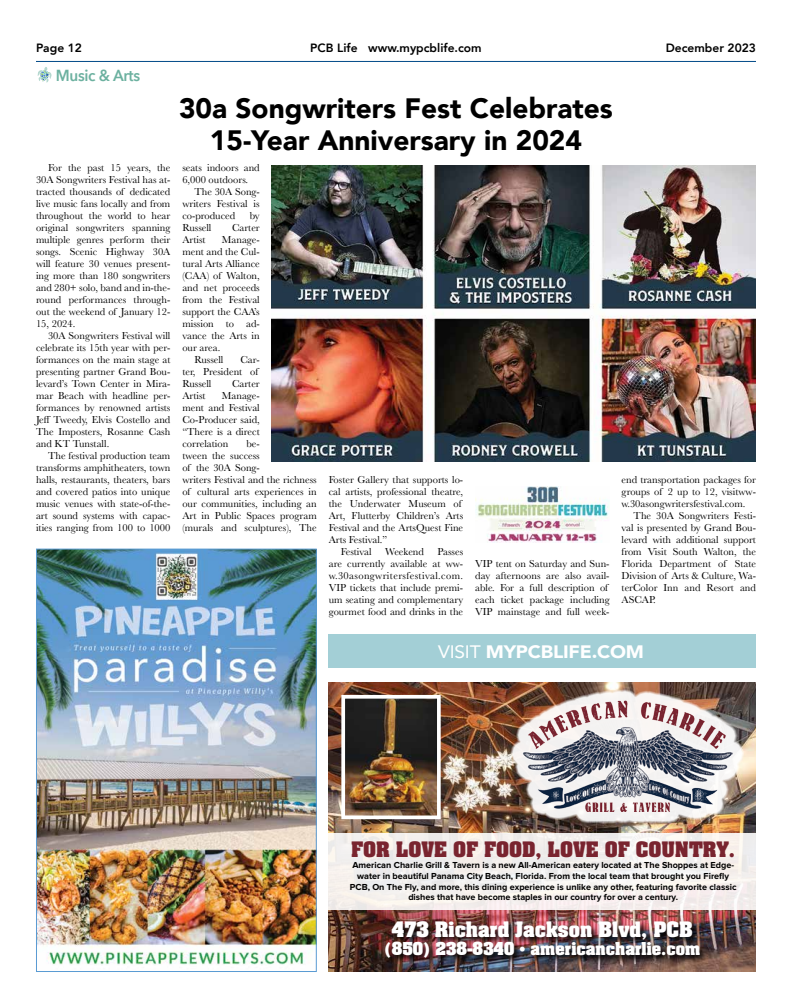
<style>
.page{position:relative;width:792px;height:1008px;background:#fff}
.page>*{position:absolute;margin:0;border:0;box-sizing:border-box;transform-origin:0 0}
.t1{font:900 28px/32px "Avenir";color:#000;text-align:center}
.t2{font:700 18.1px "Aardvark";color:#79242f}
.t3{font:700 18.1px "Aardvark";color:#fff}
.t4{font:900 18px "Avenir";letter-spacing:-.01em;color:#fff;scale:1.07 1}
.t5{font:600 16px "Avenir Next";letter-spacing:-.02em;color:#6cb1a0;scale:.95 1}
.t6{font:700 15.1px "Aardvark";color:#fff}
.t7{font:800 12px "Avenir";color:#000}
.t8{font:10.5px/12px "Baskerville";color:#000;text-align:justify}
.t9{font:700 9.1px/10.9px "Proxima Nova";color:#000;text-align:center}
.s1{font-weight:400}
</style>
<div class="page">
<hr style="left:36px;top:61px;width:720px;height:1px;background:#004988">
<svg style="left:38px;top:67px;width:14px;height:16px"></svg>
<img style="left:329px;top:682px;width:427px;height:290px">
<div style="left:329px;top:833px;width:427px;height:77px;background:#f4efed"></div>
<div style="left:511px;top:689px;width:233px;height:135px;background:#fff;opacity:.94"></div>
<img style="left:523px;top:701px;width:209px;height:110px">
<img style="left:346px;top:700px;width:90px;height:114px">
<div style="left:341px;top:695px;width:100px;height:124px;border:4px solid #fff"></div>
<img style="left:383px;top:919px;width:325px;height:47px">
<img style="left:38px;top:551px;width:277px;height:414px">
<div style="left:36px;top:549px;width:281px;height:423px;border:1px solid #5a9bd3"></div>
<img style="left:272px;top:166px;width:484px;height:296px">
<img style="left:475px;top:487px;width:134px;height:55px">
<div style="left:329px;top:634px;width:427px;height:34px;background:#a3cfd6"></div>
<p class="t7" style="left:36px;top:39px;width:47px">Page 12</p>
<p class="t7" style="left:310px;top:39px;width:173px">PCB Life www.mypcblife.com</p>
<p class="t7" style="left:666px;top:39px;width:92px">December 2023</p>
<h3 class="t5" style="left:56px;top:62px;width:90px">Music &amp; Arts</h3>
<p class="t8" style="left:36px;top:162px;width:136px;text-indent:12px">For the past 15 years, the 30A Songwriters Festival has at&shy;tracted thousands of dedicated live music fans locally and from throughout the world to hear original songwriters spanning multiple genres perform their songs. Scenic Highway 30A will feature 30 venues present&shy;ing more than 180 songwriters and 280+ solo, band and in-the&shy;round performances through&shy;out the weekend of January 12- 15, 2024.</p>
<p class="t8" style="left:36px;top:330px;width:136px;text-indent:12px">30A Songwriters Festival will celebrate its 15th year with per&shy;formances on the main stage at presenting partner Grand Bou&shy;levard’s Town Center in Mira&shy;mar Beach with headline per&shy;formances by renowned artists Jeff Tweedy, Elvis Costello and The Imposters, Rosanne Cash and KT Tunstall.</p>
<p class="t8" style="left:36px;top:450px;width:136px;text-indent:12px">The festival production team transforms amphitheaters, town halls, restaurants, theaters, bars and covered patios into unique music venues with state-of-the&shy;art sound systems with capac&shy;ities ranging from 100 to 1000</p>
<h1 class="t1" style="left:179px;top:92px;width:435px">30a Songwriters Fest Celebrates<br>15-Year Anniversary in 2024</h1>
<p class="t8" style="left:182px;top:162px;width:79px">seats indoors and<br>6,000 outdoors.</p>
<p class="t8" style="left:182px;top:186px;width:79px;text-indent:12px">The 30A Song&shy;writers Festival is co-produced</p>
<p class="t8" style="left:250px;top:210px;width:11px">by</p>
<p class="t8" style="left:182px;top:222px;width:31px">Russell</p>
<p class="t8" style="left:232px;top:222px;width:29px">Carter</p>
<p class="t8" style="left:182px;top:234px;width:25px">Artist</p>
<p class="t8" style="left:222px;top:234px;width:39px">Manage-</p>
<p class="t8" style="left:182px;top:246px;width:79px">ment and the Cul-</p>
<p class="t8" style="left:182px;top:258px;width:79px">tural Arts Alliance</p>
<p class="t8" style="left:182px;top:270px;width:79px">(CAA) of Walton,</p>
<p class="t8" style="left:182px;top:282px;width:79px">and net proceeds</p>
<p class="t8" style="left:182px;top:294px;width:79px">from the Festival</p>
<p class="t8" style="left:182px;top:306px;width:79px">support the CAA’s</p>
<p class="t8" style="left:182px;top:318px;width:79px">mission to ad-</p>
<p class="t8" style="left:182px;top:330px;width:79px">vance the Arts in</p>
<p class="t8" style="left:182px;top:342px;width:39px">our area.</p>
<p class="t8" style="left:194px;top:354px;width:31px">Russell</p>
<p class="t8" style="left:182px;top:354px;width:79px;text-align:left;text-indent:58px">Car&shy;ter, President of<br>Russell</p>
<p class="t8" style="left:232px;top:378px;width:29px">Carter</p>
<p class="t8" style="left:182px;top:390px;width:25px">Artist</p>
<p class="t8" style="left:182px;top:390px;width:79px;text-indent:39px">Manage&shy;ment and Festival Co-Producer said, “There is a direct correlation</p>
<p class="t8" style="left:182px;top:438px;width:136px;text-align:left;text-indent:64px">be-<br>tween the success<br>of the 30A Song-<br>writers Festival and the richness of cultural arts experiences in our communities, including an<br>Art in Public Spaces program (murals and sculptures), The</p>
<p class="t8" style="left:329px;top:474px;width:136px">Foster Gallery that supports lo-</p>
<p class="t8" style="left:329px;top:486px;width:136px">cal artists, professional theatre,</p>
<p class="t8" style="left:329px;top:498px;width:134px">the Underwater Museum of</p>
<p class="t8" style="left:329px;top:510px;width:136px">Art, Flutterby Children’s Arts</p>
<p class="t8" style="left:329px;top:522px;width:136px">Festival and the ArtsQuest Fine</p>
<p class="t8" style="left:329px;top:534px;width:60px">Arts Festival.”</p>
<p class="t8" style="left:341px;top:546px;width:32px">Festival</p>
<p class="t8" style="left:385px;top:546px;width:40px">Weekend</p>
<p class="t8" style="left:329px;top:546px;width:136px;text-indent:109px">Passes are currently available at ww&shy;w.30asongwritersfestival.com.<br>VIP tickets that include premi&shy;um seating and complementary gourmet food and drinks in the</p>
<p class="t8" style="left:475px;top:558px;width:136px;text-align:left">VIP tent on Saturday and Sun&shy;day afternoons are also avail&shy;able. For a full description of each ticket package including<br>VIP mainstage and full week-</p>
<p class="t8" style="left:622px;top:474px;width:136px">end transportation packages for</p>
<p class="t8" style="left:622px;top:486px;width:136px">groups of 2 up to 12, visitww-</p>
<p class="t8" style="left:622px;top:498px;width:125px">w.30asongwritersfestival.com.</p>
<p class="t8" style="left:634px;top:510px;width:124px">The 30A Songwriters Festi-</p>
<p class="t8" style="left:622px;top:522px;width:136px">val is presented by Grand Bou-</p>
<p class="t8" style="left:622px;top:534px;width:136px">levard with additional support</p>
<p class="t8" style="left:622px;top:546px;width:136px">from Visit South Walton, the</p>
<p class="t8" style="left:622px;top:558px;width:136px">Florida Department of State</p>
<p class="t8" style="left:622px;top:570px;width:136px">Division of Arts &amp; Culture, Wa-</p>
<p class="t8" style="left:622px;top:582px;width:136px">terColor Inn and Resort and</p>
<p class="t8" style="left:622px;top:594px;width:36px">ASCAP.</p>
<h3 class="t4" style="left:438px;top:636px;width:194px"><span class="s1">VISIT</span> MYPCBLIFE.COM</h3>
<h2 class="t2" style="left:351px;top:836px;width:385px">FOR LOVE OF FOOD, LOVE OF COUNTRY.</h2>
<p class="t9" style="left:350px;top:860px;width:388px">American Charlie Grill &amp; Tavern is a new All-American eatery located at The Shoppes at Edge&shy;water in beautiful Panama City Beach, Florida. From the local team that brought you Firefly PCB, On The Fly, and more, this dining experience is unlike any other, featuring favorite classic dishes that have become staples in our country for over a century.</p>
<h2 class="t3" style="left:392px;top:917px;width:303px">473 Richard Jackson Blvd, PCB</h2>
<h3 class="t6" style="left:385px;top:938px;width:317px">(850) 238-8340 • americancharlie.com</h3>
</div>
